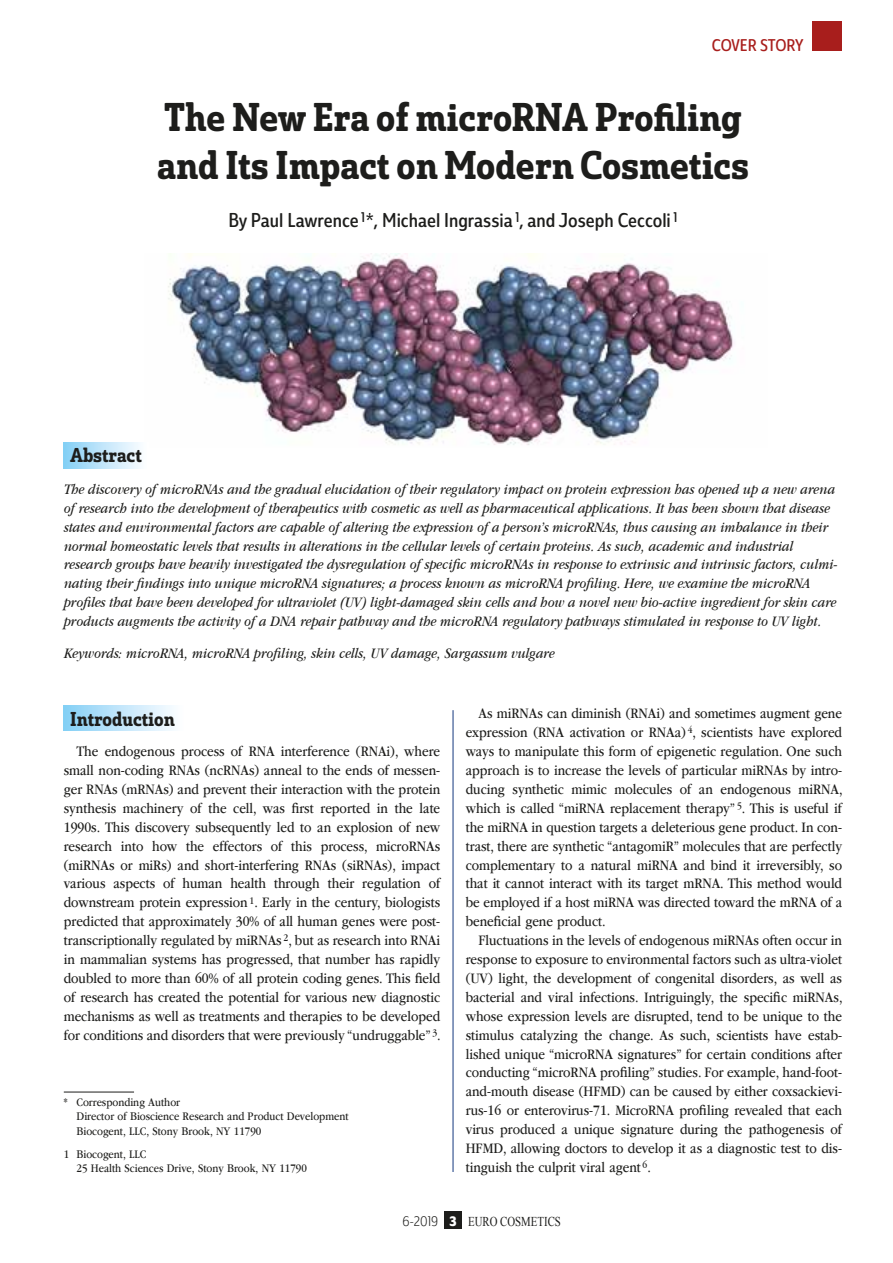
<style>
.page{position:relative;width:893px;height:1263px;background:#fff}
.page>*{position:absolute;margin:0;border:0;box-sizing:border-box;transform-origin:0 0}
.t1{font:39px/48px "Solitas Slab Con Dem";color:#1d1d1b}
.t2{font:19.5px "Solitas Con Reg";color:#1d1d1b}
.t3{font:19.5px "Solitas Slab Con Dem";color:#1d1d1b}
.t4{font:16.5px "Solitas Con Reg";letter-spacing:-.01em;color:#a81e1c}
.t5{font:15px/18.9px "ITC Garamond Std";color:#1d1d1b;text-align:justify;scale:.86 1}
.t6{font:italic 15px/18.9px "ITC Garamond Std";color:#1d1d1b;scale:.86 1}
.t7{font:13.5px "Times New Roman";color:#1d1d1b;scale:.8 1}
.t8{font:12px/14.4px "ITC Garamond Std";color:#1d1d1b;scale:.86 1}
.s1{font-family:"Solitas Con Lig"}
.s2{font-family:"Solitas Con Bol";color:#fff}
</style>
<div class="page">
<div style="left:812px;top:21px;width:30px;height:30px;background:#a81e1c"></div>
<div style="left:444px;top:1212px;width:17px;height:17px;background:#1d1d1b"></div>
<div style="left:64px;top:706px;width:121px;height:25px;background:linear-gradient(to right,#87cff5,#fff)"></div>
<img style="left:168px;top:253px;width:566px;height:192px">
<hr style="left:453px;top:710px;width:1px;height:462px;background:#14387f">
<hr style="left:64px;top:1092px;width:70px;height:1px;background:#1d1d1b">
<div style="left:64px;top:443px;width:84px;height:25px;background:linear-gradient(to right,#87d0f6,#fff)"></div>
<p class="t4" style="left:712px;top:35px;width:93px">COVER STORY</p>
<h1 class="t1" style="left:157px;top:94px;width:593px">The New Era of microRNA Profiling and Its Impact on Modern Cosmetics</h1>
<h2 class="t2" style="left:228px;top:208px;width:451px">By Paul Lawrence <sup>1</sup>*, Michael Ingrassia <sup>1</sup>, and Joseph Ceccoli <sup>1</sup></h2>
<h2 class="t3" style="left:70px;top:443px;width:73px">Abstract</h2>
<p class="t6" style="left:64px;top:480px;width:901px">The discovery of microRNAs and the gradual elucidation of their regulatory impact on protein expression has opened up a new arena of research into the development of therapeutics with cosmetic as well as pharmaceutical applications. It has been shown that disease states and environmental factors are capable of altering the expression of a person’s microRNAs, thus causing an imbalance in their normal homeostatic levels that results in alterations in the cellular levels of certain proteins. As such, academic and industrial research groups have heavily investigated the dysregulation of specific microRNAs in response to extrinsic and intrinsic factors, culmi&shy;nating their findings into unique microRNA signatures; a process known as microRNA profiling. Here, we examine the microRNA profiles that have been developed for ultraviolet (UV) light-damaged skin cells and how a novel new bio-active ingredient for skin care products augments the activity of a DNA repair pathway and the microRNA regulatory pathways stimulated in response to UV light.</p>
<p class="t6" style="left:64px;top:644px;width:572px">Keywords: microRNA, microRNA profiling, skin cells, UV damage, Sargassum vulgare</p>
<h2 class="t3" style="left:70px;top:706px;width:106px">Introduction</h2>
<p class="t5" style="left:64px;top:742px;width:440px;text-indent:13px">The endogenous process of RNA interference (RNAi), where small non-coding RNAs (ncRNAs) anneal to the ends of messen&shy;ger RNAs (mRNAs) and prevent their interaction with the protein synthesis machinery of the cell, was first reported in the late 1990s. This discovery subsequently led to an explosion of new research into how the effectors of this process, microRNAs (miRNAs or miRs) and short-interfering RNAs (siRNAs), impact various aspects of human health through their regulation of downstream protein expression <sup>1</sup>. Early in the century, biologists predicted that approximately 30% of all human genes were post&shy;transcriptionally regulated by miRNAs <sup>2</sup>, but as research into RNAi in mammalian systems has progressed, that number has rapidly doubled to more than 60% of all protein coding genes. This field of research has created the potential for various new diagnostic mechanisms as well as treatments and therapies to be developed for conditions and disorders that were previously “undruggable” <sup>3</sup>.</p>
<p class="t8" style="left:77px;top:1095px;width:318px;text-indent:-13px">* Corresponding Author<br>Director of Bioscience Research and Product Development<br>Biocogent, LLC, Stony Brook, NY 11790</p>
<p class="t8" style="left:77px;top:1147px;width:269px;text-indent:-13px">1 Biocogent, LLC<br>25 Health Sciences Drive, Stony Brook, NY 11790</p>
<p class="t5" style="left:466px;top:704px;width:440px;text-indent:13px">As miRNAs can diminish (RNAi) and sometimes augment gene expression (RNA activation or RNAa) <sup>4</sup>, scientists have explored ways to manipulate this form of epigenetic regulation. One such approach is to increase the levels of particular miRNAs by intro&shy;ducing synthetic mimic molecules of an endogenous miRNA, which is called “miRNA replacement therapy” <sup>5</sup>. This is useful if the miRNA in question targets a deleterious gene product. In con&shy;trast, there are synthetic “antagomiR” molecules that are perfectly complementary to a natural miRNA and bind it irreversibly, so that it cannot interact with its target mRNA. This method would be employed if a host miRNA was directed toward the mRNA of a beneficial gene product.</p>
<p class="t5" style="left:466px;top:931px;width:440px;text-indent:13px">Fluctuations in the levels of endogenous miRNAs often occur in response to exposure to environmental factors such as ultra-violet (UV) light, the development of congenital disorders, as well as bacterial and viral infections. Intriguingly, the specific miRNAs, whose expression levels are disrupted, tend to be unique to the stimulus catalyzing the change. As such, scientists have estab&shy;lished unique “microRNA signatures” for certain conditions after conducting “microRNA profiling” studies. For example, hand-foot&shy;and-mouth disease (HFMD) can be caused by either coxsackievi&shy;rus-16 or enterovirus-71. MicroRNA profiling revealed that each virus produced a unique signature during the pathogenesis of HFMD, allowing doctors to develop it as a diagnostic test to dis&shy;tinguish the culprit viral agent <sup>6</sup>.</p>
<p class="t7" style="left:402px;top:1212px;width:200px"><span class="s1">6-2019</span> <span class="s2">3</span> EURO COSMETICS</p>
</div>
